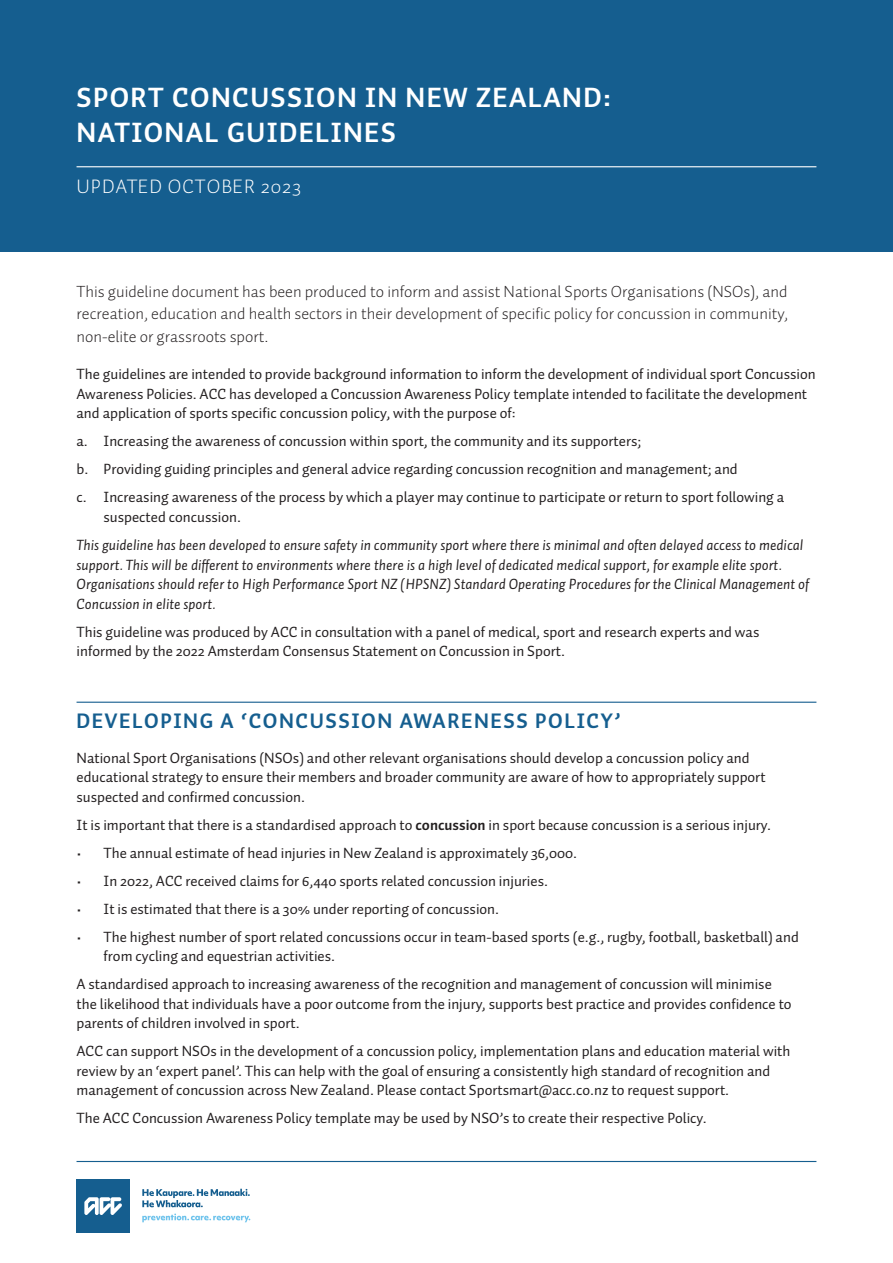
<style>
.page{position:relative;width:893px;height:1263px;background:#fff}
.page>*{position:absolute;margin:0;border:0;box-sizing:border-box;transform-origin:0 0}
.t1{font:700 27.9px "Auto Pro";letter-spacing:.05em;color:#fff}
.t2{font:700 21px "Auto Pro";letter-spacing:.075em;color:#155e8f}
.t3{font:300 19.95px "Auto Pro";letter-spacing:.05em;color:#fff}
.t4{font:300 16.5px/22.5px "Auto Pro";color:#231f20;text-align:justify}
.Body{font:15px/19.5px "Auto Pro";color:#231f20}
.Body-2{font:15px/19.5px "Auto Pro Regular Italic 1";color:#231f20}
.s1{font-weight:700}
</style>
<div class="page">
<svg style="left:142px;top:1189px;width:108px;height:18px"></svg>
<div style="left:77px;top:1179px;width:53px;height:54px;background:#155e8f"></div>
<svg style="left:142px;top:1213px;width:108px;height:9px"></svg>
<svg style="left:84px;top:1197px;width:38px;height:18px"></svg>
<hr style="left:77px;top:1161px;width:739px;height:1px;background:#155e8f">
<div style="left:0;top:0;width:893px;height:252px;background:#155e8f"></div>
<hr style="left:77px;top:702px;width:739px;height:1px;background:#155e8f">
<hr style="left:77px;top:166px;width:739px;height:1px;background:#fff">
<p class="t1" style="left:77px;top:77px;width:536px">SPORT CONCUSSION IN NEW ZEALAND:</p>
<p class="t1" style="left:77px;top:113px;width:321px">NATIONAL GUIDELINES</p>
<p class="t3" style="left:77px;top:173px;width:226px">UPDATED OCTOBER 2023</p>
<p class="t4" style="left:77px;top:280px;width:713px">This guideline document has been produced to inform and assist National Sports Organisations (NSOs), and recreation, education and health sectors in their development of specific policy for concussion in community, non-elite or grassroots sport.</p>
<p class="Body" style="left:77px;top:364px;width:741px">The guidelines are intended to provide background information to inform the development of individual sport Concussion<br>Awareness Policies. ACC has developed a Concussion Awareness Policy template intended to facilitate the development and application of sports specific concussion policy, with the purpose of:</p>
<p class="Body" style="left:77px;top:431px;width:566px">a. Increasing the awareness of concussion within sport, the community and its supporters;</p>
<p class="Body" style="left:77px;top:459px;width:663px">b. Providing guiding principles and general advice regarding concussion recognition and management; and</p>
<p class="Body" style="left:104px;top:487px;width:682px;text-indent:-27px">c. Increasing awareness of the process by which a player may continue to participate or return to sport following a suspected concussion.</p>
<p class="Body-2" style="left:77px;top:535px;width:734px">This guideline has been developed to ensure safety in community sport where there is minimal and often delayed access to medical support. This will be different to environments where there is a high level of dedicated medical support, for example elite sport.<br>Organisations should refer to High Performance Sport NZ (HPSNZ) Standard Operating Procedures for the Clinical Management of Concussion in elite sport.</p>
<p class="Body" style="left:77px;top:621px;width:684px">This guideline was produced by ACC in consultation with a panel of medical, sport and research experts and was informed by the 2022 Amsterdam Consensus Statement on Concussion in Sport.</p>
<h2 class="t2" style="left:77px;top:706px;width:545px">DEVELOPING A ‘CONCUSSION AWARENESS POLICY’</h2>
<p class="Body" style="left:77px;top:748px;width:691px">National Sport Organisations (NSOs) and other relevant organisations should develop a concussion policy and educational strategy to ensure their members and broader community are aware of how to appropriately support suspected and confirmed concussion.</p>
<p class="Body" style="left:77px;top:815px;width:696px">It is important that there is a standardised approach to <span class="s1">concussion</span> in sport because concussion is a serious injury.</p>
<p class="Body" style="left:77px;top:843px;width:502px">• The annual estimate of head injuries in New Zealand is approximately 36,000.</p>
<p class="Body" style="left:77px;top:871px;width:473px">• In 2022, ACC received claims for 6,440 sports related concussion injuries.</p>
<p class="Body" style="left:77px;top:899px;width:424px">• It is estimated that there is a 30% under reporting of concussion.</p>
<p class="Body" style="left:104px;top:927px;width:697px;text-indent:-27px">• The highest number of sport related concussions occur in team-based sports (e.g., rugby, football, basketball) and from cycling and equestrian activities.</p>
<p class="Body" style="left:77px;top:974px;width:717px">A standardised approach to increasing awareness of the recognition and management of concussion will minimise the likelihood that individuals have a poor outcome from the injury, supports best practice and provides confidence to parents of children involved in sport.</p>
<p class="Body" style="left:77px;top:1041px;width:715px">ACC can support NSOs in the development of a concussion policy, implementation plans and education material with review by an ‘expert panel’. This can help with the goal of ensuring a consistently high standard of recognition and management of concussion across New Zealand. Please contact Sportsmart@acc.co.nz to request support.</p>
<p class="Body" style="left:77px;top:1108px;width:632px">The ACC Concussion Awareness Policy template may be used by NSO’s to create their respective Policy.</p>
</div>
